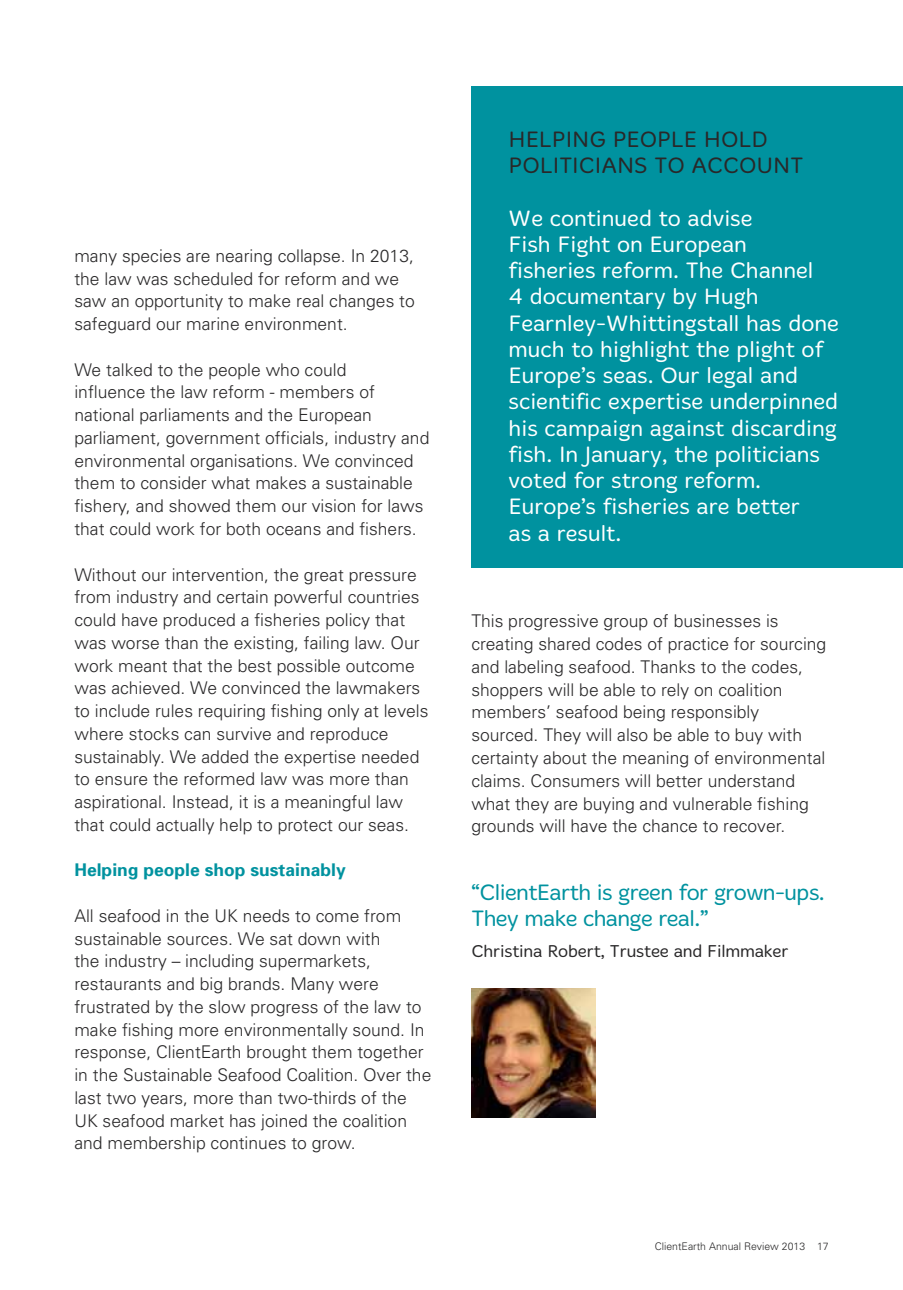
<style>
.page{position:relative;width:903px;height:1290px;background:#fff}
.page>*{position:absolute;margin:0;border:0;box-sizing:border-box;transform-origin:0 0}
.t1{font:300 22.75px/26.2px "Merge";color:#fff}
.t2{font:300 22.75px/26.2px "Merge";color:#00929f}
.t3{font:300 22.75px/26.2px "Merge";color:#292829}
.t4{font:300 17.5px/22.8px "Univers";color:#292829}
.t5{font:300 17.5px "Merge";color:#292829}
.t6{font:700 17.5px "Univers";color:#00929f}
.t7{font:300 10.5px "Univers";color:#292829}
</style>
<div class="page">
<div style="left:471px;top:87px;width:432px;height:481px;background:#00929f"></div>
<img style="left:471px;top:988px;width:124px;height:129px">
<p class="t4" style="left:74px;top:244px;width:342px">many species are nearing collapse. In 2013, the law was scheduled for reform and we saw an opportunity to make real changes to safeguard our marine environment.</p>
<p class="t4" style="left:74px;top:358px;width:356px">We talked to the people who could<br>influence the law reform - members of national parliaments and the European parliament, government officials, industry and environmental organisations. We convinced them to consider what makes a sustainable fishery, and showed them our vision for laws that could work for both oceans and fishers.</p>
<p class="t4" style="left:74px;top:563px;width:356px">Without our intervention, the great pressure from industry and certain powerful countries could have produced a fisheries policy that was worse than the existing, failing law. Our work meant that the best possible outcome was achieved. We convinced the lawmakers to include rules requiring fishing only at levels where stocks can survive and reproduce sustainably. We added the expertise needed to ensure the reformed law was more than aspirational. Instead, it is a meaningful law that could actually help to protect our seas.</p>
<p class="t6" style="left:74px;top:859px;width:273px">Helping people shop sustainably</p>
<p class="t4" style="left:74px;top:904px;width:358px">All seafood in the UK needs to come from sustainable sources. We sat down with<br>the industry – including supermarkets, restaurants and big brands. Many were frustrated by the slow progress of the law to make fishing more environmentally sound. In response, ClientEarth brought them together in the Sustainable Seafood Coalition. Over the last two years, more than two-thirds of the UK seafood market has joined the coalition and membership continues to grow.</p>
<h1 class="t3" style="left:508px;top:126px;width:296px">H elping people hold politicians to account</h1>
<p class="t1" style="left:508px;top:205px;width:332px">We continued to advise<br>Fish Fight on European fisheries reform. The Channel<br>4 documentary by H ugh<br>Fearnley-Whittingstall has done much to highlight the plight of<br>Europe’s seas. Our legal and scientific expertise underpinned his campaign against discarding fish. I n January, the politicians voted for strong reform.<br>Europe’s fisheries are better<br>as a result.</p>
<p class="t4" style="left:471px;top:610px;width:356px">This progressive group of businesses is creating shared codes of practice for sourcing and labeling seafood. Thanks to the codes, shoppers will be able to rely on coalition members’ seafood being responsibly sourced. They will also be able to buy with certainty about the meaning of environmental claims. Consumers will better understand what they are buying and vulnerable fishing grounds will have the chance to recover.</p>
<h1 class="t2" style="left:471px;top:880px;width:355px">“ClientEarth is green for grown-ups.<br>They make change real.”</h1>
<p class="t5" style="left:471px;top:941px;width:319px">Christina Robert, Trustee and Filmmaker</p>
<p class="t7" style="left:655px;top:1240px;width:175px">ClientEarth Annual Review 2013 17</p>
</div>
